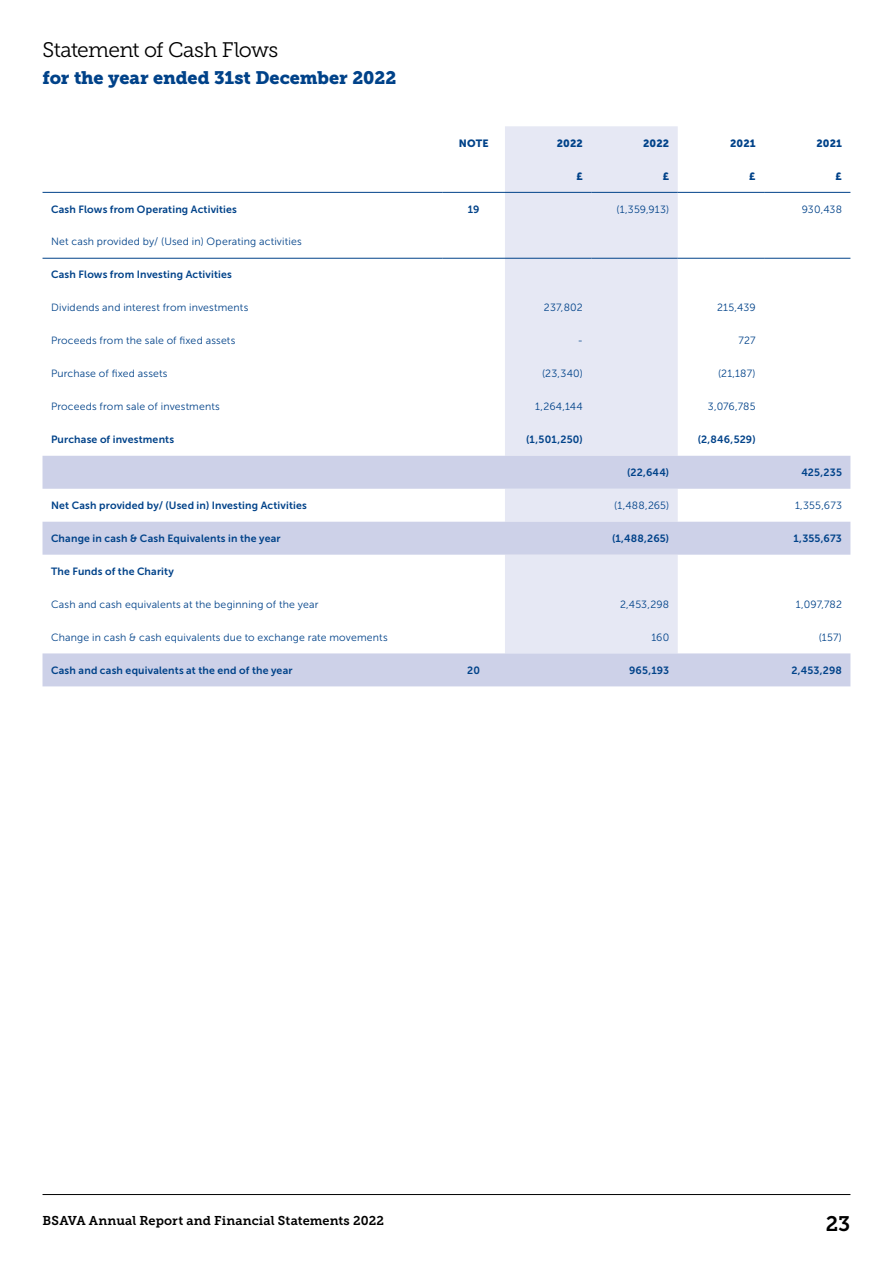
<style>
.page{position:relative;width:893px;height:1263px;background:#fff}
.page>*{position:absolute;margin:0;border:0;box-sizing:border-box;transform-origin:0 0}
.t1{font:21px "Museo Slab 300";letter-spacing:-.03em;color:#000}
.t2{font:21px "Museo Slab 700";color:#000}
.t3{font:18px "Museo Slab 900";letter-spacing:-.005em;color:#004289}
.t4{font:12.75px "Museo Slab 700";letter-spacing:.01em;color:#000}
.t5{font:10.5px "Museo Sans 300";letter-spacing:.015em;color:#004289}
.t6{font:10.5px "Museo Sans 700";letter-spacing:.015em;color:#004289}
.t7{font:10.5px "Museo Sans 900";letter-spacing:.015em;color:#004289}
</style>
<div class="page">
<hr style="left:43px;top:1194px;width:807px;height:1px;background:#000">
<div style="left:505px;top:126px;width:173px;height:330px;background:#e6e8f4"></div>
<svg style="left:43px;top:456px;width:807px;height:230px"></svg>
<hr style="left:505px;top:192px;width:86px;height:1px;background:#004289">
<hr style="left:591px;top:192px;width:87px;height:1px;background:#004289">
<hr style="left:678px;top:192px;width:86px;height:1px;background:#004289">
<hr style="left:764px;top:192px;width:86px;height:1px;background:#004289">
<hr style="left:43px;top:258px;width:399px;height:1px;background:#004289">
<hr style="left:442px;top:258px;width:63px;height:1px;background:#004289">
<hr style="left:505px;top:258px;width:86px;height:1px;background:#004289">
<hr style="left:591px;top:258px;width:87px;height:1px;background:#004289">
<hr style="left:678px;top:258px;width:86px;height:1px;background:#004289">
<hr style="left:764px;top:258px;width:86px;height:1px;background:#004289">
<hr style="left:43px;top:192px;width:399px;height:1px;background:#004289">
<hr style="left:442px;top:192px;width:63px;height:1px;background:#004289">
<h1 class="t1" style="left:43px;top:39px;width:237px">Statement of Cash Flows</h1>
<h2 class="t3" style="left:43px;top:67px;width:355px">for the year ended 31st December 2022</h2>
<p class="t7" style="left:459px;top:137px;width:31px">NOTE</p>
<p class="t7" style="left:557px;top:137px;width:28px">2022</p>
<p class="t7" style="left:643px;top:137px;width:28px">2022</p>
<p class="t7" style="left:730px;top:137px;width:27px">2021</p>
<p class="t7" style="left:816px;top:137px;width:27px">2021</p>
<p class="t7" style="left:576px;top:170px;width:8px">£</p>
<p class="t7" style="left:663px;top:170px;width:8px">£</p>
<p class="t7" style="left:749px;top:170px;width:8px">£</p>
<p class="t7" style="left:836px;top:170px;width:8px">£</p>
<p class="t6" style="left:51px;top:203px;width:188px">Cash Flows from Operating Activities</p>
<p class="t6" style="left:468px;top:203px;width:13px">19</p>
<p class="t5" style="left:617px;top:203px;width:54px">(1,359,913)</p>
<p class="t5" style="left:802px;top:203px;width:42px">930,438</p>
<p class="t5" style="left:51px;top:236px;width:252px">Net cash provided by/ (Used in) Operating activities</p>
<p class="t6" style="left:51px;top:269px;width:182px">Cash Flows from Investing Activities</p>
<p class="t5" style="left:51px;top:302px;width:199px">Dividends and interest from investments</p>
<p class="t5" style="left:544px;top:302px;width:40px">237,802</p>
<p class="t5" style="left:717px;top:302px;width:40px">215,439</p>
<p class="t5" style="left:51px;top:335px;width:186px">Proceeds from the sale of fixed assets</p>
<p class="t5" style="left:578px;top:335px;width:7px">-</p>
<p class="t5" style="left:738px;top:335px;width:19px">727</p>
<p class="t5" style="left:51px;top:368px;width:118px">Purchase of fixed assets</p>
<p class="t5" style="left:542px;top:368px;width:42px">(23,340)</p>
<p class="t5" style="left:718px;top:368px;width:39px">(21,187)</p>
<p class="t5" style="left:51px;top:401px;width:170px">Proceeds from sale of investments</p>
<p class="t5" style="left:535px;top:401px;width:49px">1,264,144</p>
<p class="t5" style="left:708px;top:401px;width:49px">3,076,785</p>
<p class="t6" style="left:51px;top:434px;width:125px">Purchase of investments</p>
<p class="t6" style="left:526px;top:434px;width:58px">(1,501,250)</p>
<p class="t6" style="left:698px;top:434px;width:59px">(2,846,529)</p>
<p class="t6" style="left:627px;top:466px;width:44px">(22,644)</p>
<p class="t6" style="left:801px;top:466px;width:42px">425,235</p>
<p class="t6" style="left:51px;top:499px;width:257px">Net Cash provided by/ (Used in) Investing Activities</p>
<p class="t5" style="left:614px;top:500px;width:56px">(1,488,265)</p>
<p class="t5" style="left:795px;top:500px;width:48px">1,355,673</p>
<p class="t6" style="left:51px;top:532px;width:231px">Change in cash &amp; Cash Equivalents in the year</p>
<p class="t6" style="left:612px;top:532px;width:59px">(1,488,265)</p>
<p class="t6" style="left:793px;top:532px;width:50px">1,355,673</p>
<p class="t6" style="left:51px;top:565px;width:124px">The Funds of the Charity</p>
<p class="t5" style="left:51px;top:598px;width:269px">Cash and cash equivalents at the beginning of the year</p>
<p class="t5" style="left:620px;top:598px;width:51px">2,453,298</p>
<p class="t5" style="left:796px;top:598px;width:48px">1,097,782</p>
<p class="t5" style="left:51px;top:631px;width:338px">Change in cash &amp; cash equivalents due to exchange rate movements</p>
<p class="t5" style="left:651px;top:631px;width:19px">160</p>
<p class="t5" style="left:819px;top:631px;width:25px">(157)</p>
<p class="t6" style="left:51px;top:664px;width:243px">Cash and cash equivalents at the end of the year</p>
<p class="t6" style="left:467px;top:664px;width:14px">20</p>
<p class="t6" style="left:629px;top:664px;width:42px">965,193</p>
<p class="t6" style="left:791px;top:664px;width:52px">2,453,298</p>
<p class="t4" style="left:43px;top:1213px;width:343px">BSAVA Annual Report and Financial Statements 2022</p>
<h1 class="t2" style="left:826px;top:1212px;width:26px">23</h1>
</div>
